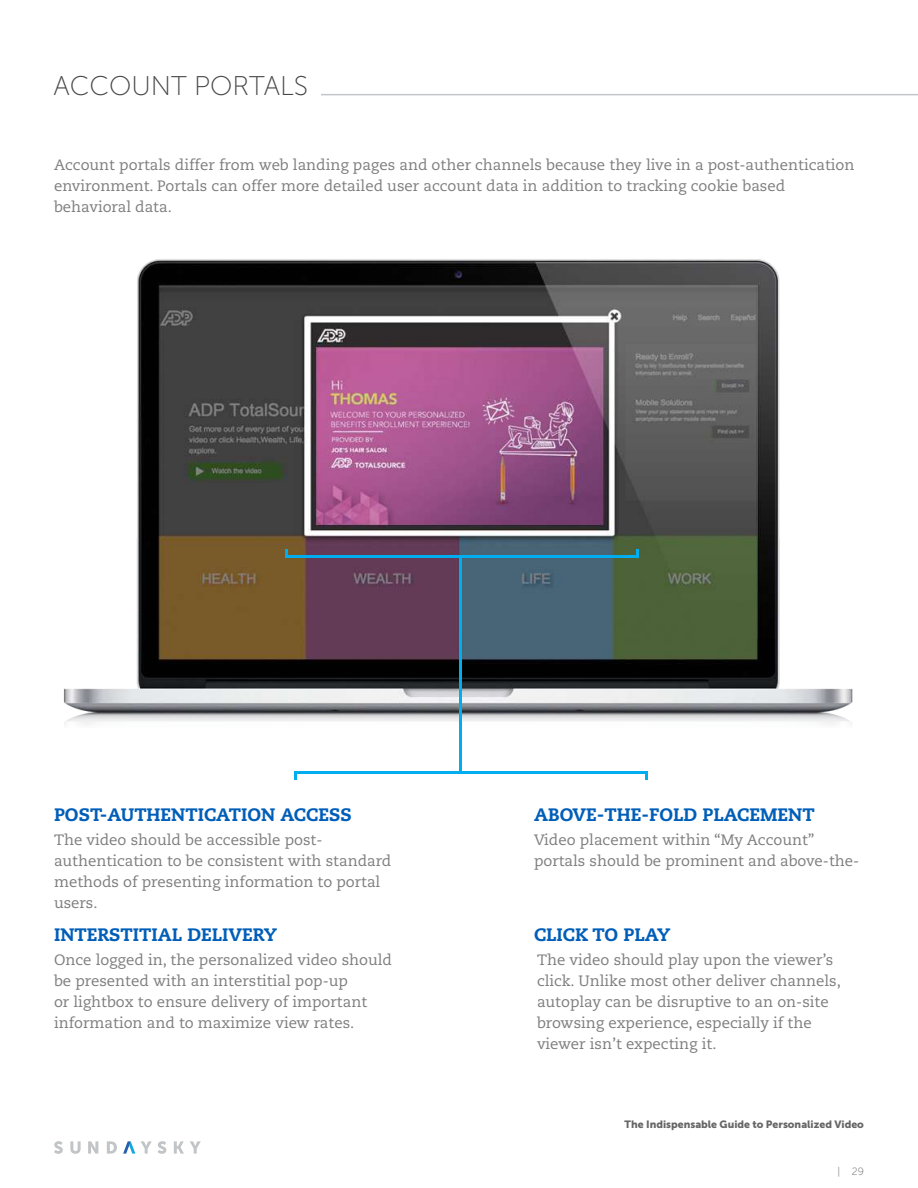
<style>
.page{position:relative;width:918px;height:1188px;background:#fff}
.page>*{position:absolute;margin:0;border:0;box-sizing:border-box;transform-origin:0 0}
.t1{font:27px "Museo Sans 100";color:#464547}
.t2{font:800 18px "Caecilia";color:#005eb8}
.t3{font:15px/21px "Caecilia";color:#7d7d7e}
.t4{font:10.5px "Museo Sans 900";color:#666}
.t5{font:10.5px "Museo Sans 100";color:#666}
</style>
<div class="page">
<svg style="left:54px;top:1141px;width:9px;height:13px"></svg>
<svg style="left:70px;top:1141px;width:11px;height:13px"></svg>
<svg style="left:88px;top:1141px;width:10px;height:13px"></svg>
<svg style="left:107px;top:1141px;width:10px;height:13px"></svg>
<svg style="left:141px;top:1141px;width:11px;height:13px"></svg>
<svg style="left:190px;top:1141px;width:11px;height:13px"></svg>
<svg style="left:158px;top:1141px;width:8px;height:13px"></svg>
<svg style="left:174px;top:1141px;width:10px;height:13px"></svg>
<svg style="left:123px;top:1141px;width:12px;height:13px"></svg>
<hr style="left:321px;top:94px;width:597px;height:1px;background:#c1c6c8">
<img style="left:63px;top:259px;width:790px;height:466px">
<div style="left:285px;top:548px;width:354px;height:10px;border:3px solid #00aeef"></div>
<hr style="left:459px;top:556px;width:3px;height:218px;background:#00aeef">
<div style="left:294px;top:771px;width:354px;height:11px;border:3px solid #00aeef"></div>
<h1 class="t1" style="left:54px;top:72px;width:256px">ACCOUNT PORTALS</h1>
<p class="t3" style="left:54px;top:155px;width:802px">Account portals differ from web landing pages and other channels because they live in a post-authentication environment. Portals can offer more detailed user account data in addition to tracking cookie based behavioral data.</p>
<p class="t2" style="left:54px;top:803px;width:299px">POST-AUTHENTICATION ACCESS</p>
<p class="t3" style="left:54px;top:830px;width:339px">The video should be accessible post&shy;authentication to be consistent with standard methods of presenting information to portal users.</p>
<p class="t2" style="left:54px;top:924px;width:225px">INTERSTITIAL DELIVERY</p>
<p class="t3" style="left:54px;top:950px;width:340px">Once logged in, the personalized video should be presented with an interstitial pop-up<br>or lightbox to ensure delivery of important information and to maximize view rates.</p>
<p class="t2" style="left:534px;top:803px;width:282px">ABOVE-THE-FOLD PLACEMENT</p>
<p class="t3" style="left:534px;top:830px;width:327px">Video placement within “My Account” portals should be prominent and above-the-</p>
<p class="t2" style="left:534px;top:924px;width:138px">CLICK TO PLAY</p>
<p class="t3" style="left:537px;top:950px;width:305px">The video should play upon the viewer’s click. Unlike most other deliver channels, autoplay can be disruptive to an on-site browsing experience, especially if the viewer isn’t expecting it.</p>
<p class="t4" style="left:625px;top:1119px;width:241px">The Indispensable Guide to Personalized Video</p>
<p class="t5" style="left:838px;top:1165px;width:28px">| 29</p>
</div>
